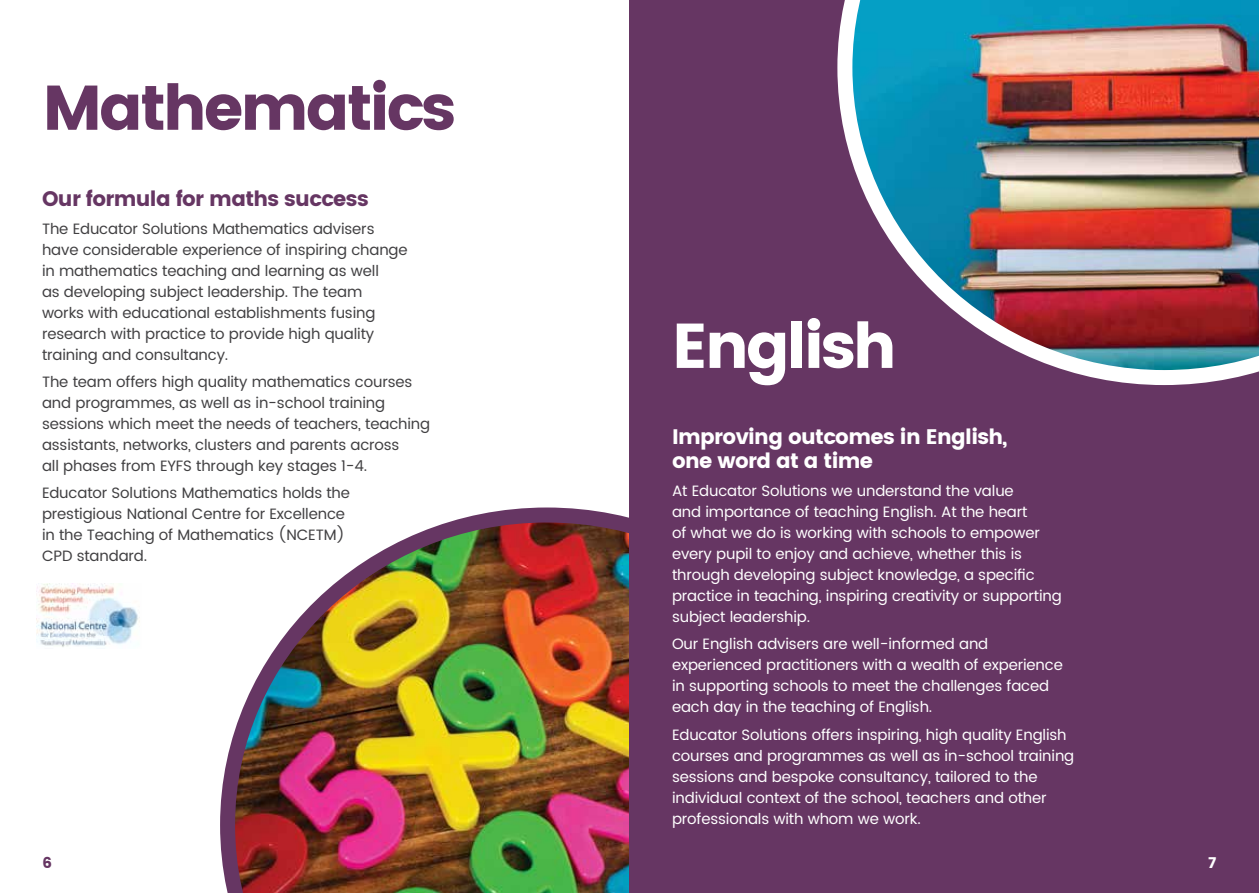
<style>
.page{position:relative;width:1259px;height:893px;background:#fff}
.page>*{position:absolute;margin:0;border:0;box-sizing:border-box;transform-origin:0 0}
.t1{font:63px "Poppins";letter-spacing:-.05em;color:#663663}
.t2{font:63px "Poppins";letter-spacing:-.05em;color:#fff}
.t3{font:21px/24px "Poppins";letter-spacing:-.03em;color:#fff}
.t4{font:21px "Poppins";letter-spacing:-.03em;color:#663663}
.t5{font:15px/21px "Poppins";letter-spacing:-.01em;color:#fff}
.t6{font:15px/21px "Poppins";letter-spacing:-.01em;color:#414042}
.t7{font:15px "Poppins";color:#663663}
.t8{font:15px "Poppins";color:#fff}
</style>
<div class="page">
<img style="left:220px;top:507px;width:409px;height:386px">
<img style="left:36px;top:584px;width:104px;height:63px">
<div style="left:629px;top:0;width:630px;height:893px;background:#663663"></div>
<img style="left:837px;top:0;width:422px;height:385px">
<h1 class="t1" style="left:43px;top:71px;width:415px">Mathematics</h1>
<h2 class="t4" style="left:42px;top:187px;width:328px">Our formula for maths success</h2>
<p class="t6" style="left:42px;top:218px;width:367px">The Educator Solutions Mathematics advisers have considerable experience of inspiring change in mathematics teaching and learning as well<br>as developing subject leadership. The team works with educational establishments fusing research with practice to provide high quality training and consultancy.</p>
<p class="t6" style="left:42px;top:372px;width:390px">The team offers high quality mathematics courses and programmes, as well as in-school training sessions which meet the needs of teachers, teaching assistants, networks, clusters and parents across<br>all phases from EYFS through key stages 1-4.</p>
<p class="t6" style="left:42px;top:483px;width:309px">Educator Solutions Mathematics holds the prestigious National Centre for Excellence in the Teaching of Mathematics (NCETM)<br>CPD standard.</p>
<h1 class="t2" style="left:672px;top:309px;width:226px">English</h1>
<h2 class="t3" style="left:672px;top:425px;width:337px">Improving outcomes in English, one word at a time</h2>
<p class="t5" style="left:672px;top:480px;width:391px">At Educator Solutions we understand the value<br>and importance of teaching English. At the heart<br>of what we do is working with schools to empower every pupil to enjoy and achieve, whether this is through developing subject knowledge, a specific practice in teaching, inspiring creativity or supporting subject leadership.</p>
<p class="t5" style="left:672px;top:634px;width:392px">Our English advisers are well-informed and experienced practitioners with a wealth of experience in supporting schools to meet the challenges faced each day in the teaching of English.</p>
<p class="t5" style="left:672px;top:724px;width:404px">Educator Solutions offers inspiring, high quality English courses and programmes as well as in-school training sessions and bespoke consultancy, tailored to the individual context of the school, teachers and other professionals with whom we work.</p>
<p class="t7" style="left:43px;top:854px;width:11px">6</p>
<p class="t8" style="left:1208px;top:854px;width:10px">7</p>
</div>
